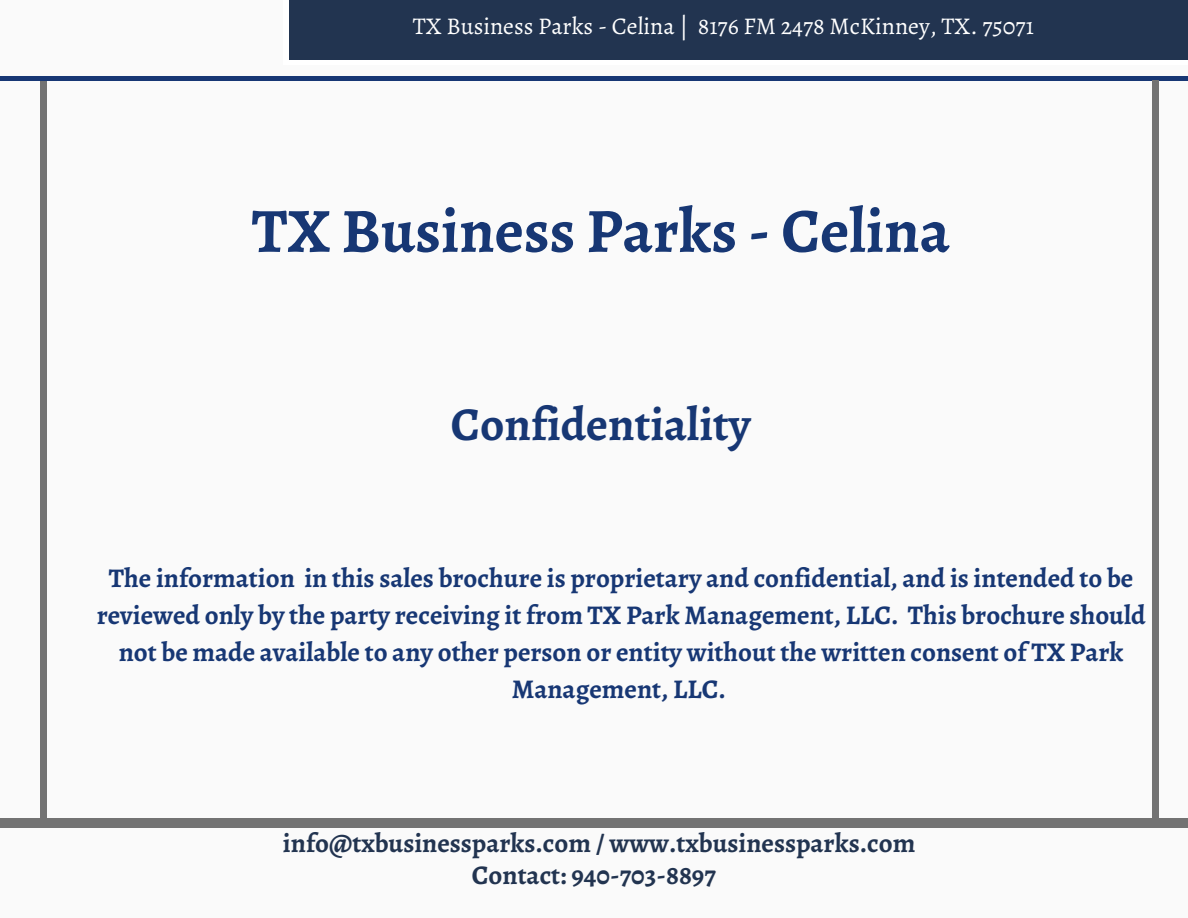
<style>
.page{position:relative;width:1188px;height:918px;background:#fafafa}
.page>*{position:absolute;margin:0;border:0;box-sizing:border-box;transform-origin:0 0}
.t1{font:700 63px "Alegreya";color:#173774}
.t2{font:700 47.25px "Alegreya";color:#173774}
.t3{font:700 27px/37.2px "Alegreya";color:#173774;text-align:center}
.t4{font:700 27px "Alegreya";color:#223450}
.t5{font:24px "Alegreya";color:#fff}
</style>
<div class="page">
<hr style="left:0;top:76px;width:1188px;height:4px;background:#173774">
<div style="left:40px;top:81px;width:6px;height:743px;background:#737373"></div>
<div style="left:1153px;top:80px;width:6px;height:747px;background:#737373"></div>
<div style="left:0;top:818px;width:1188px;height:10px;background:#737373"></div>
<div style="left:284px;top:0;width:904px;height:65px;background:linear-gradient(to right,#fff,#fff)"></div>
<div style="left:289px;top:0;width:899px;height:59px;background:#223450"></div>
<p class="t5" style="left:413px;top:9px;width:623px">TX Business Parks - Celina | 8176 FM 2478 McKinney, TX. 75071</p>
<h1 class="t1" style="left:252px;top:188px;width:700px">TX Business Parks - Celina</h1>
<h2 class="t2" style="left:451px;top:392px;width:301px">Confidentiality</h2>
<h3 class="t3" style="left:97px;top:559px;width:1050px">The information in this sales brochure is proprietary and confidential, and is intended to be reviewed only by the party receiving it from TX Park Management, LLC. This brochure should not be made available to any other person or entity without the written consent of TX Park Management, LLC.</h3>
<h3 class="t4" style="left:283px;top:825px;width:634px">info@txbusinessparks.com / www.txbusinessparks.com</h3>
<h3 class="t4" style="left:472px;top:856px;width:246px">Contact: 940-703-8897</h3>
</div>
